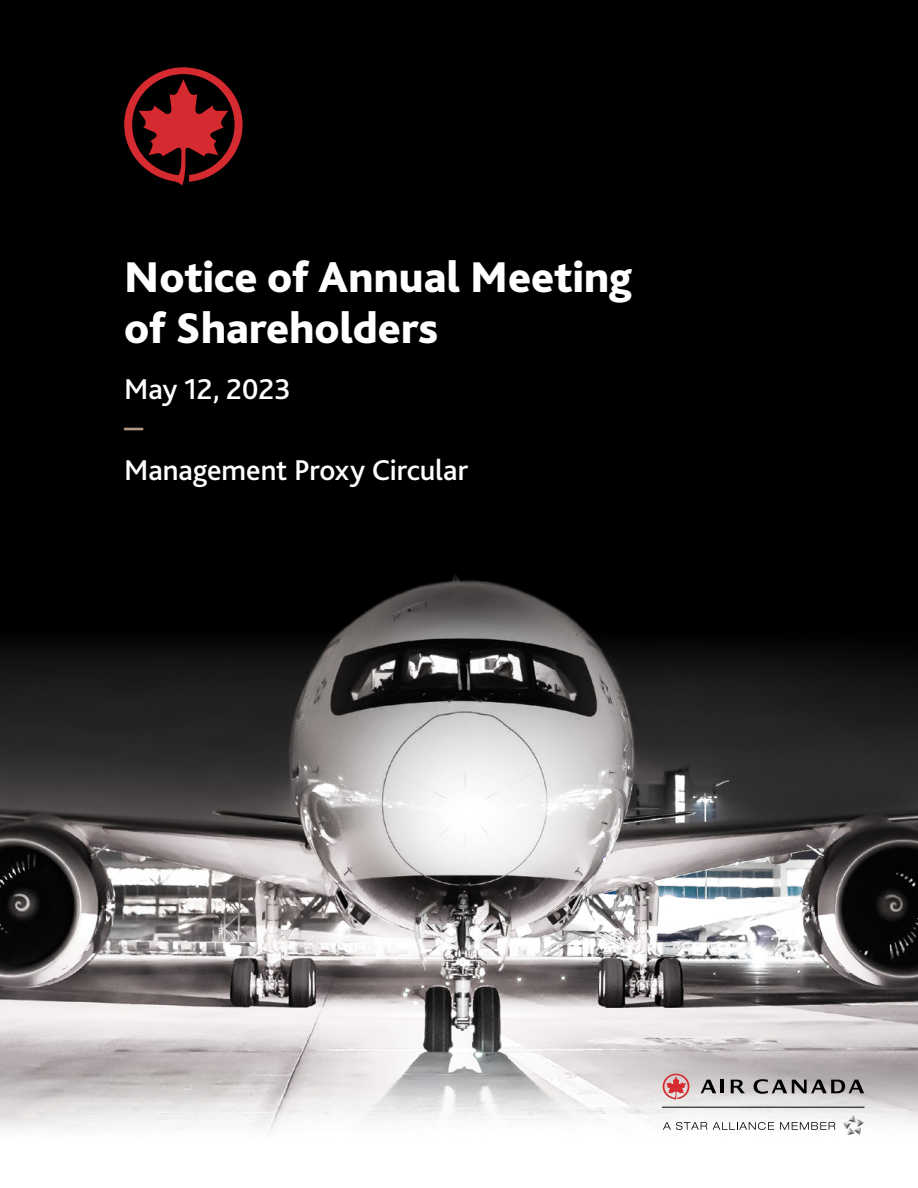
<style>
.page{position:relative;width:918px;height:1188px;background:#fff}
.page>*{position:absolute;margin:0;border:0;box-sizing:border-box;transform-origin:0 0}
.t1{font:800 45px/51px "Bliss";color:#fff}
.t2{font:500 30px "Bliss";letter-spacing:-.005em;color:#fff}
.t3{font:800 24px "Bliss";color:#b49a82}
</style>
<div class="page">
<img style="left:0;top:0;width:918px;height:1133px">
<svg style="left:124px;top:67px;width:119px;height:119px;background:#5a1113"></svg>
<hr style="left:662px;top:1107px;width:202px;height:1px;background:#000">
<svg style="left:843px;top:1115px;width:21px;height:20px"></svg>
<svg style="left:663px;top:1122px;width:44px;height:8px"></svg>
<svg style="left:713px;top:1122px;width:61px;height:8px"></svg>
<svg style="left:780px;top:1122px;width:55px;height:8px"></svg>
<svg style="left:663px;top:1074px;width:26px;height:26px"></svg>
<svg style="left:731px;top:1080px;width:14px;height:13px"></svg>
<svg style="left:701px;top:1080px;width:23px;height:13px"></svg>
<svg style="left:754px;top:1079px;width:110px;height:15px;background:#7f7c7b"></svg>
<h1 class="t1" style="left:124px;top:251px;width:510px">Notice of Annual Meeting of Shareholders</h1>
<p class="t2" style="left:124px;top:370px;width:168px">May 12, 2023</p>
<p class="t3" style="left:124px;top:412px;width:21px">—</p>
<p class="t2" style="left:124px;top:451px;width:345px">Management Proxy Circular</p>
</div>
